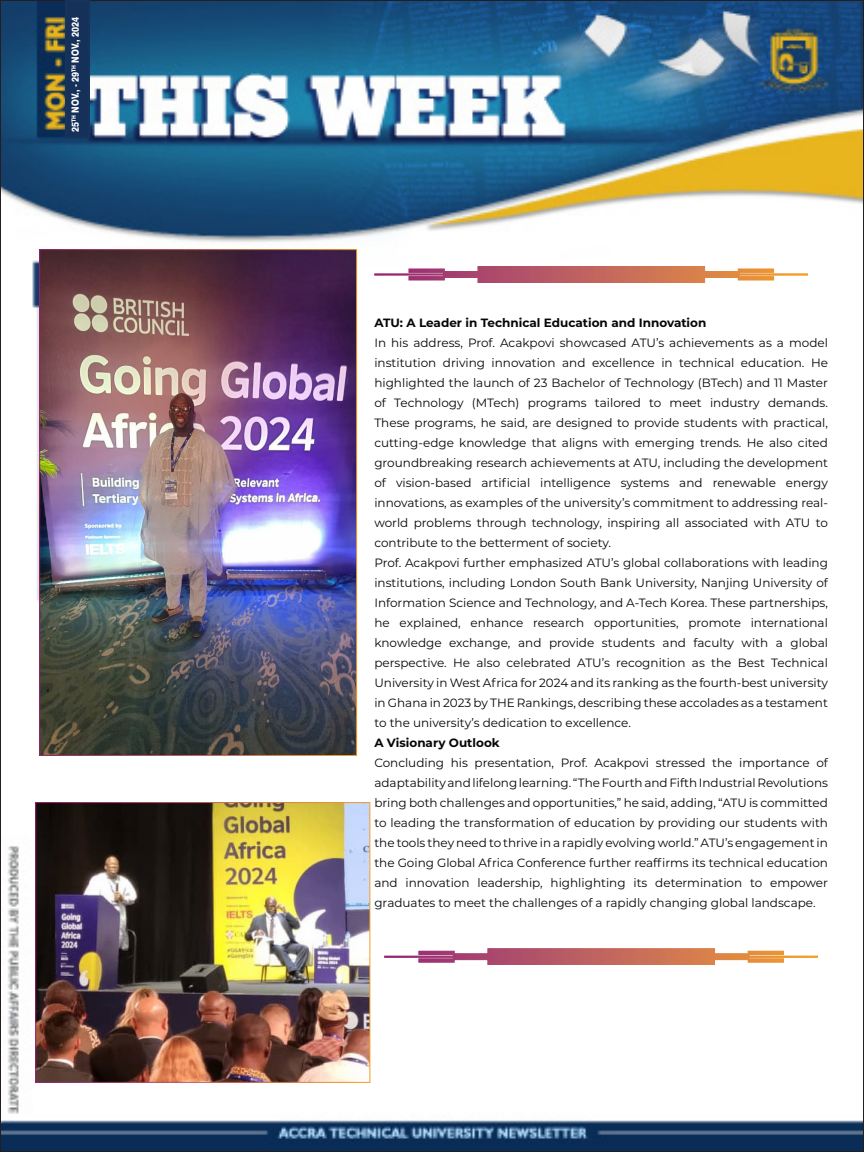
<style>
.page{position:relative;width:864px;height:1152px;background:#fff}
.page>*{position:absolute;margin:0;border:0;box-sizing:border-box;transform-origin:0 0}
.t1{font:12px/20px "Montserrat";color:#050606;text-align:justify}
.t2{font:700 12px "Montserrat";color:#050606}
.t3{font:800 10px "Swiss 721 BT";color:#fff;scale:.85 1}
</style>
<div class="page">
<img style="left:2px;top:2px;width:860px;height:1148px">
<div style="left:65px;top:0;width:25px;height:138px;background:#163159"></div>
<img style="left:41px;top:251px;width:314px;height:503px">
<img style="left:37px;top:804px;width:331px;height:277px">
<svg style="left:375px;top:266px;width:433px;height:17px"></svg>
<svg style="left:385px;top:949px;width:433px;height:16px"></svg>
<p class="t3" style="left:69px;top:132px;width:136px;rotate:-90deg">25<sup>TH</sup> NOV., - 29<sup>TH</sup> NOV., 2024</p>
<p class="t2" style="left:374px;top:314px;width:334px">ATU: A Leader in Technical Education and Innovation</p>
<p class="t1" style="left:374px;top:332px;width:455px">In his address, Prof. Acakpovi showcased ATU’s achievements as a model institution driving innovation and excellence in technical education. He highlighted the launch of 23 Bachelor of Technology (BTech) and 11 Master of Technology (MTech) programs tailored to meet industry demands.<br>These programs, he said, are designed to provide students with practical, cutting-edge knowledge that aligns with emerging trends. He also cited groundbreaking research achievements at ATU, including the development of vision-based artificial intelligence systems and renewable energy innovations, as examples of the university’s commitment to addressing real&shy;world problems through technology, inspiring all associated with ATU to contribute to the betterment of society.</p>
<p class="t1" style="left:374px;top:552px;width:455px">Prof. Acakpovi further emphasized ATU’s global collaborations with leading institutions, including London South Bank University, Nanjing University of Information Science and Technology, and A-Tech Korea. These partnerships, he explained, enhance research opportunities, promote international knowledge exchange, and provide students and faculty with a global perspective. He also celebrated ATU’s recognition as the Best Technical University in West Africa for 2024 and its ranking as the fourth-best university in Ghana in 2023 by THE Rankings, describing these accolades as a testament to the university’s dedication to excellence.</p>
<p class="t2" style="left:374px;top:734px;width:127px">A Visionary Outlook</p>
<p class="t1" style="left:374px;top:752px;width:455px">Concluding his presentation, Prof. Acakpovi stressed the importance of adaptability and lifelong learning. “The Fourth and Fifth Industrial Revolutions bring both challenges and opportunities,” he said, adding, “ATU is committed to leading the transformation of education by providing our students with the tools they need to thrive in a rapidly evolving world.” ATU’s engagement in the Going Global Africa Conference further reaffirms its technical education and innovation leadership, highlighting its determination to empower graduates to meet the challenges of a rapidly changing global landscape.</p>
</div>
